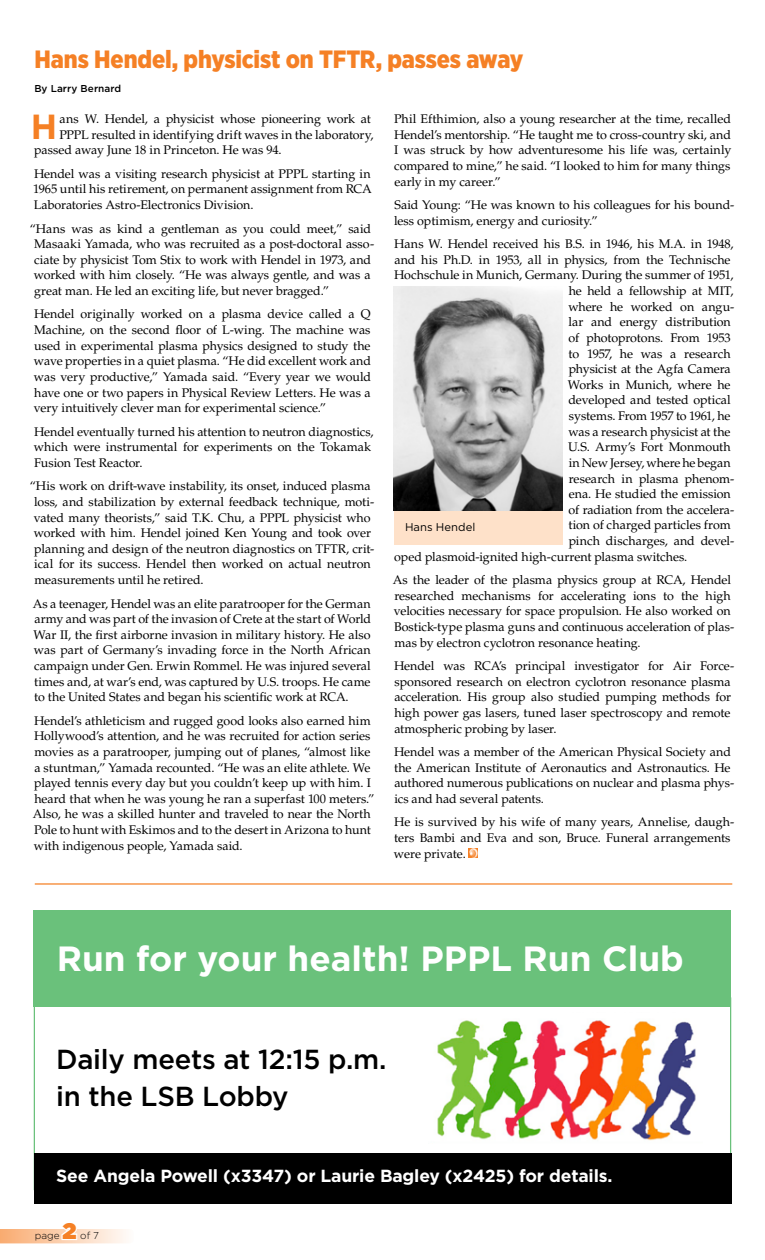
<style>
.page{position:relative;width:765px;height:1260px;background:#fff}
.page>*{position:absolute;margin:0;border:0;box-sizing:border-box;transform-origin:0 0}
.t1{font:700 35px "Gotham";color:#fff}
.t2{font:700 34.88px "Gotham";color:#f58025}
.t3{font:500 27.5px/36.2px "Gotham";letter-spacing:-.01em;color:#000}
.t4{font:900 25px "Gotham Narrow";letter-spacing:-.005em;color:#f58025}
.t5{font:900 22.5px "Gotham";color:#f58025}
.t6{font:700 17.5px "Gotham";letter-spacing:-.01em;color:#fff}
.t7{font:12.5px/15.6px "Palatino LT Std";letter-spacing:-.005em;color:#000}
.t8{font:11.25px "Gotham";letter-spacing:.005em;color:#000}
.t9{font:500 10px "Gotham";letter-spacing:.01em;color:#000}
.t10{font:300 10px "Gotham";color:#000}
</style>
<div class="page">
<svg style="left:469px;top:848px;width:9px;height:10px"></svg>
<svg style="left:469px;top:849px;width:9px;height:8px"></svg>
<img style="left:394px;top:286px;width:169px;height:225px">
<div style="left:394px;top:511px;width:169px;height:34px;background:#fee1c9"></div>
<hr style="left:35px;top:883px;width:697px;height:2px;background:#f58025">
<svg style="left:33px;top:997px;width:699px;height:194px"></svg>
<div style="left:34px;top:910px;width:697px;height:96px;background:#6ac17b"></div>
<div style="left:34px;top:1153px;width:697px;height:51px;background:#000"></div>
<img style="left:428px;top:1013px;width:275px;height:130px">
<svg style="left:0;top:1229px;width:126px;height:14px;background:#fbd4b6"></svg>
<h3 class="t4" style="left:34px;top:43px;width:490px">Hans Hendel, physicist on TFTR, passes away</h3>
<p class="t9" style="left:34px;top:82px;width:89px">By Larry Bernard</p>
<h2 class="t2" style="left:31px;top:103px;width:28px">H</h2>
<p class="t7" style="left:60px;top:111px;width:313px">ans W. Hendel, a physicist whose pioneering work at</p>
<p class="t7" style="left:59px;top:127px;width:316px">PPPL resulted in identifying drift waves in the laboratory,</p>
<p class="t7" style="left:34px;top:143px;width:249px">passed away June 18 in Princeton. He was 94.</p>
<p class="t7" style="left:33px;top:166px;width:340px;text-align:justify">Hendel was a visiting research physicist at PPPL starting in 1965 until his retirement, on permanent assignment from RCA Laboratories Astro-Electronics Division.</p>
<p class="t7" style="left:34px;top:221px;width:342px;text-indent:-4px">“Hans was as kind a gentleman as you could meet,” said Masaaki Yamada, who was recruited as a post-doctoral asso&shy;ciate by physicist Tom Stix to work with Hendel in 1973, and worked with him closely. “He was always gentle, and was a great man. He led an exciting life, but never bragged.”</p>
<p class="t7" style="left:34px;top:307px;width:339px;text-align:justify">Hendel originally worked on a plasma device called a Q Machine, on the second floor of L-wing. The machine was used in experimental plasma physics designed to study the wave properties in a quiet plasma. “He did excellent work and was very productive,” Yamada said. “Every year we would have one or two papers in Physical Review Letters. He was a very intuitively clever man for experimental science.”</p>
<p class="t7" style="left:34px;top:424px;width:341px">Hendel eventually turned his attention to neutron diagnostics, which were instrumental for experiments on the Tokamak<br>Fusion Test Reactor.</p>
<p class="t7" style="left:34px;top:478px;width:342px;text-indent:-4px">“His work on drift-wave instability, its onset, induced plasma loss, and stabilization by external feedback technique, moti&shy;vated many theorists,” said T.K. Chu, a PPPL physicist who worked with him. Hendel joined Ken Young and took over planning and design of the neutron diagnostics on TFTR, crit&shy;ical for its success. Hendel then worked on actual neutron measurements until he retired.</p>
<p class="t7" style="left:33px;top:596px;width:340px;text-align:justify">As a teenager, Hendel was an elite paratrooper for the German army and was part of the invasion of Crete at the start of World War II, the first airborne invasion in military history. He also was part of Germany’s invading force in the North African campaign under Gen. Erwin Rommel. He was injured several times and, at war’s end, was captured by U.S. troops. He came to the United States and began his scientific work at RCA.</p>
<p class="t7" style="left:33px;top:713px;width:343px">Hendel’s athleticism and rugged good looks also earned him Hollywood’s attention, and he was recruited for action series movies as a paratrooper, jumping out of planes, “almost like a stuntman,” Yamada recounted. “He was an elite athlete. We played tennis every day but you couldn’t keep up with him. I heard that when he was young he ran a superfast 100 meters.” Also, he was a skilled hunter and traveled to near the North Pole to hunt with Eskimos and to the desert in Arizona to hunt with indigenous people, Yamada said.</p>
<p class="t7" style="left:394px;top:111px;width:339px;text-align:justify">Phil Efthimion, also a young researcher at the time, recalled Hendel’s mentorship. “He taught me to cross-country ski, and I was struck by how adventuresome his life was, certainly compared to mine,” he said. “I looked to him for many things early in my career.”</p>
<p class="t7" style="left:394px;top:197px;width:342px">Said Young: “He was known to his colleagues for his bound&shy;less optimism, energy and curiosity.”</p>
<p class="t7" style="left:394px;top:236px;width:341px">Hans W. Hendel received his B.S. in 1946, his M.A. in 1948,</p>
<p class="t7" style="left:394px;top:252px;width:338px">and his Ph.D. in 1953, all in physics, from the Technische</p>
<p class="t7" style="left:394px;top:268px;width:341px">Hochschule in Munich, Germany. During the summer of 1951,</p>
<p class="t7" style="left:569px;top:283px;width:166px">he held a fellowship at MIT,</p>
<p class="t7" style="left:568px;top:299px;width:167px">where he worked on angu-</p>
<p class="t7" style="left:569px;top:314px;width:164px">lar and energy distribution</p>
<p class="t7" style="left:569px;top:330px;width:164px">of photoprotons. From 1953</p>
<p class="t7" style="left:569px;top:346px;width:164px">to 1957, he was a research</p>
<p class="t7" style="left:569px;top:361px;width:164px">physicist at the Agfa Camera</p>
<p class="t7" style="left:568px;top:377px;width:164px">Works in Munich, where he</p>
<p class="t7" style="left:569px;top:393px;width:164px">developed and tested optical</p>
<p class="t7" style="left:569px;top:408px;width:163px">systems. From 1957 to 1961, he</p>
<p class="t7" style="left:568px;top:424px;width:164px">was a research physicist at the</p>
<p class="t7" style="left:568px;top:439px;width:164px">U.S. Army’s Fort Monmouth</p>
<p class="t7" style="left:569px;top:455px;width:164px">in New Jersey, where he began</p>
<p class="t7" style="left:569px;top:471px;width:167px">research in plasma phenom-</p>
<p class="t7" style="left:569px;top:486px;width:163px">ena. He studied the emission</p>
<p class="t7" style="left:569px;top:502px;width:167px">of radiation from the accelera-</p>
<p class="t7" style="left:569px;top:518px;width:164px">tion of charged particles from</p>
<p class="t7" style="left:569px;top:533px;width:167px">pinch discharges, and devel-</p>
<p class="t7" style="left:394px;top:549px;width:295px">oped plasmoid-ignited high-current plasma switches.</p>
<p class="t7" style="left:393px;top:572px;width:343px">As the leader of the plasma physics group at RCA, Hendel researched mechanisms for accelerating ions to the high velocities necessary for space propulsion. He also worked on Bostick-type plasma guns and continuous acceleration of plas&shy;mas by electron cyclotron resonance heating.</p>
<p class="t7" style="left:394px;top:658px;width:342px">Hendel was RCA’s principal investigator for Air Force&shy;sponsored research on electron cyclotron resonance plasma acceleration. His group also studied pumping methods for high power gas lasers, tuned laser spectroscopy and remote atmospheric probing by laser.</p>
<p class="t7" style="left:394px;top:744px;width:342px">Hendel was a member of the American Physical Society and the American Institute of Aeronautics and Astronautics. He authored numerous publications on nuclear and plasma phys&shy;ics and had several patents.</p>
<p class="t7" style="left:394px;top:814px;width:342px">He is survived by his wife of many years, Annelise, daugh&shy;ters Bambi and Eva and son, Bruce. Funeral arrangements were private.</p>
<p class="t8" style="left:405px;top:520px;width:72px">Hans Hendel</p>
<h1 class="t1" style="left:57px;top:936px;width:629px">Run for your health! PPPL Run Club</h1>
<h3 class="t3" style="left:56px;top:1041px;width:332px">Daily meets at 12:15 p.m. in the LSB Lobby</h3>
<h3 class="t6" style="left:56px;top:1165px;width:558px">See Angela Powell (x3347) or Laurie Bagley (x2425) for details.</h3>
<p class="t10" style="left:35px;top:1229px;width:26px">page</p>
<h3 class="t5" style="left:62px;top:1215px;width:16px">2</h3>
<p class="t10" style="left:80px;top:1229px;width:20px">of 7</p>
</div>
